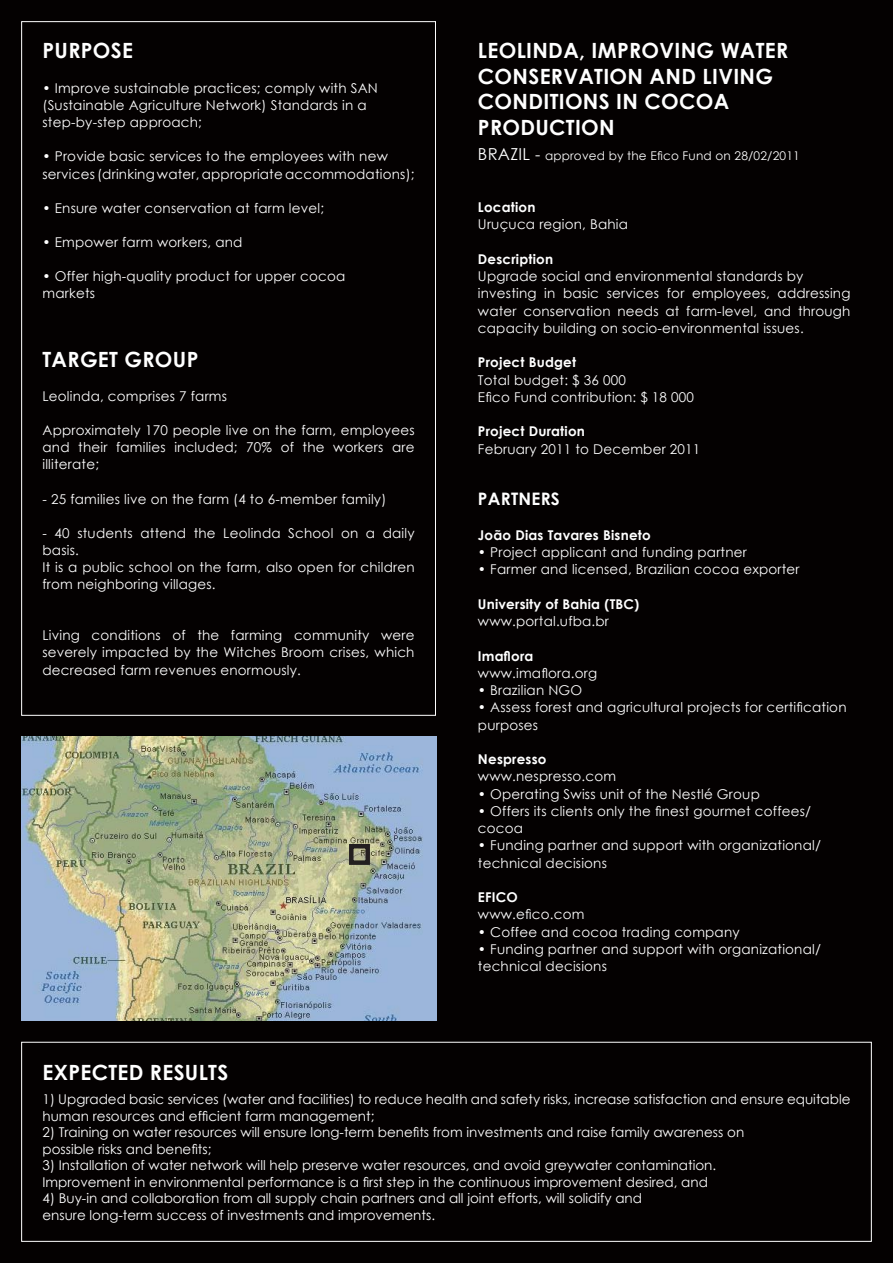
<style>
.page{position:relative;width:893px;height:1263px;background:#040101}
.page>*{position:absolute;margin:0;border:0;box-sizing:border-box;transform-origin:0 0}
.t1{font:700 21px/25.5px "Century Gothic";letter-spacing:.015em;color:#fff}
.t2{font:700 17.25px "Century Gothic";letter-spacing:.015em;color:#fff}
.t3{font:13.5px/17.2px "Century Gothic";letter-spacing:.015em;color:#fff}
.t4{font:700 13.5px "Century Gothic";letter-spacing:.015em;color:#fff}
.t5{font:12px "Century Gothic";letter-spacing:.015em;color:#fff}
.s1{font-size:16.5px}
.s2{font-size:15.75px}
</style>
<div class="page">
<div style="left:21px;top:1042px;width:851px;height:200px;border:1px solid #fff"></div>
<img style="left:21px;top:737px;width:415px;height:283px">
<div style="left:349px;top:844px;width:21px;height:21px;border:4px solid #231f20"></div>
<p class="t1" style="left:43px;top:37px;width:92px">PURPOSE</p>
<p class="t1" style="left:478px;top:37px;width:312px">LEOLINDA, IMPROVING WATER<br>CONSERVATION AND LIVING<br>CONDITIONS IN COCOA<br>PRODUCTION</p>
<p class="t5" style="left:478px;top:148px;width:323px"><span class="s1">BRAZIL</span> <span class="s2">-</span> approved by the Efico Fund on 28/02/2011</p>
<p class="t4" style="left:478px;top:197px;width:59px">Location</p>
<p class="t3" style="left:478px;top:216px;width:152px">Uruçuca region, Bahia</p>
<p class="t4" style="left:478px;top:249px;width:77px">Description</p>
<p class="t3" style="left:478px;top:267px;width:327px">Upgrade social and environmental standards by</p>
<p class="t3" style="left:478px;top:285px;width:374px;text-align:justify">investing in basic services for employees, addressing water conservation needs at farm-level, and through capacity building on socio-environmental issues.</p>
<p class="t4" style="left:478px;top:352px;width:100px">Project Budget</p>
<p class="t3" style="left:478px;top:371px;width:150px">Total budget: $ 36 000</p>
<p class="t3" style="left:478px;top:388px;width:218px">Efico Fund contribution: $ 18 000</p>
<p class="t4" style="left:478px;top:421px;width:108px">Project Duration</p>
<p class="t3" style="left:478px;top:440px;width:224px">February 2011 to December 2011</p>
<p class="t2" style="left:478px;top:486px;width:83px">PARTNERS</p>
<p class="t4" style="left:478px;top:525px;width:174px">João Dias Tavares Bisneto</p>
<p class="t3" style="left:478px;top:543px;width:270px">• Project applicant and funding partner</p>
<p class="t3" style="left:478px;top:561px;width:323px">• Farmer and licensed, Brazilian cocoa exporter</p>
<p class="t4" style="left:478px;top:594px;width:163px">University of Bahia (TBC)</p>
<p class="t3" style="left:478px;top:612px;width:133px">www.portal.ufba.br</p>
<p class="t4" style="left:478px;top:645px;width:57px">Imaflora</p>
<p class="t3" style="left:478px;top:664px;width:121px">www.imaflora.org</p>
<p class="t3" style="left:478px;top:681px;width:106px">• Brazilian NGO</p>
<p class="t3" style="left:478px;top:699px;width:370px">• Assess forest and agricultural projects for certification purposes</p>
<p class="t4" style="left:478px;top:749px;width:70px">Nespresso</p>
<p class="t3" style="left:478px;top:768px;width:140px">www.nespresso.com</p>
<p class="t3" style="left:478px;top:785px;width:283px">• Operating Swiss unit of the Nestlé Group</p>
<p class="t3" style="left:478px;top:802px;width:335px">• Offers its clients only the finest gourmet coffees/ cocoa</p>
<p class="t3" style="left:478px;top:837px;width:344px">• Funding partner and support with organizational/ technical decisions</p>
<p class="t4" style="left:478px;top:887px;width:41px">EFICO</p>
<p class="t3" style="left:478px;top:906px;width:108px">www.efico.com</p>
<p class="t3" style="left:478px;top:923px;width:263px">• Coffee and cocoa trading company</p>
<p class="t3" style="left:478px;top:940px;width:344px">• Funding partner and support with organizational/ technical decisions</p>
<p class="t3" style="left:43px;top:79px;width:337px">• Improve sustainable practices; comply with SAN</p>
<p class="t3" style="left:43px;top:96px;width:326px">(Sustainable Agriculture Network) Standards in a</p>
<p class="t3" style="left:43px;top:114px;width:161px">step-by-step approach;</p>
<p class="t3" style="left:43px;top:148px;width:347px">• Provide basic services to the employees with new</p>
<p class="t3" style="left:43px;top:165px;width:374px">services (drinking water, appropriate accommodations);</p>
<p class="t3" style="left:43px;top:199px;width:283px">• Ensure water conservation at farm level;</p>
<p class="t3" style="left:43px;top:233px;width:202px">• Empower farm workers, and</p>
<p class="t3" style="left:43px;top:267px;width:304px">• Offer high-quality product for upper cocoa</p>
<p class="t3" style="left:43px;top:285px;width:54px">markets</p>
<p class="t1" style="left:43px;top:345px;width:157px">TARGET GROUP</p>
<p class="t3" style="left:43px;top:387px;width:186px">Leolinda, comprises 7 farms</p>
<p class="t3" style="left:43px;top:421px;width:374px;text-align:justify">Approximately 170 people live on the farm, employees and their families included; 70% of the workers are illiterate;</p>
<p class="t3" style="left:43px;top:490px;width:345px">- 25 families live on the farm (4 to 6-member family)</p>
<p class="t3" style="left:43px;top:524px;width:374px">- 40 students attend the Leolinda School on a daily basis.</p>
<p class="t3" style="left:43px;top:558px;width:374px">It is a public school on the farm, also open for children from neighboring villages.</p>
<p class="t3" style="left:43px;top:627px;width:374px;text-align:justify">Living conditions of the farming community were severely impacted by the Witches Broom crises, which decreased farm revenues enormously.</p>
<p class="t1" style="left:43px;top:1058px;width:187px">EXPECTED RESULTS</p>
<p class="t3" style="left:43px;top:1091px;width:809px;line-height:16.5px">1) Upgraded basic services (water and facilities) to reduce health and safety risks, increase satisfaction and ensure equitable human resources and efficient farm management;</p>
<p class="t3" style="left:43px;top:1124px;width:703px">2) Training on water resources will ensure long-term benefits from investments and raise family awareness on</p>
<p class="t3" style="left:43px;top:1140px;width:170px">possible risks and benefits;</p>
<p class="t3" style="left:43px;top:1157px;width:675px">3) Installation of water network will help preserve water resources, and avoid greywater contamination.</p>
<p class="t3" style="left:43px;top:1173px;width:667px">Improvement in environmental performance is a first step in the continuous improvement desired, and</p>
<p class="t3" style="left:43px;top:1190px;width:601px">4) Buy-in and collaboration from all supply chain partners and all joint efforts, will solidify and</p>
<p class="t3" style="left:43px;top:1206px;width:394px">ensure long-term success of investments and improvements.</p>
</div>
